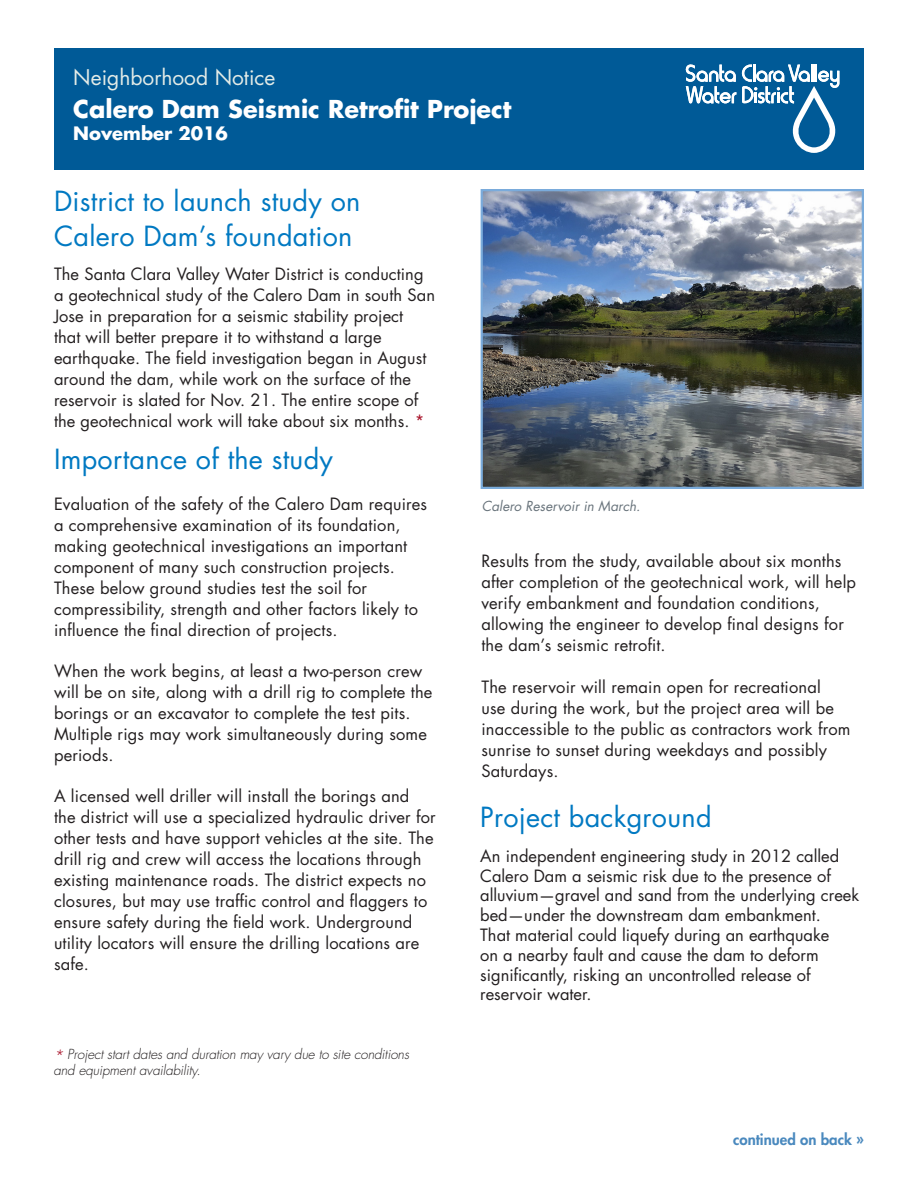
<style>
.page{position:relative;width:918px;height:1188px;background:#fff}
.page>*{position:absolute;margin:0;border:0;box-sizing:border-box;transform-origin:0 0}
.D-Subhead{font:27px "Futura Std";letter-spacing:.01em;color:#0079c2}
.I-Copyright{font:700 24px "Futura Std";color:#fff}
.B-Title{font:21px "Futura Std";color:#e3ebe7}
.I-Copyright-2{font:700 18px "Futura Std";color:#fff}
.D-Subhead-2{font:16.5px/21px "Futura Std";letter-spacing:.01em;color:#231f20}
.t1{font:800 15px "Futura Std";color:#4a89be}
.t2{font:italic 300 13.5px/16.2px "Futura Std";letter-spacing:-.01em;color:#231f20}
.G-Caption{font:italic 13.5px "Futura Std";color:#69747c}
.s1{color:#a81229}
.s2{font-size:16.5px;color:#a81229}
</style>
<div class="page">
<img style="left:484px;top:192px;width:377px;height:294px">
<div style="left:481px;top:189px;width:383px;height:300px;border:2px solid #7aabdb"></div>
<div style="left:54px;top:48px;width:810px;height:122px;background:#005a97"></div>
<svg style="left:685px;top:64px;width:51px;height:40px"></svg>
<svg style="left:742px;top:65px;width:98px;height:88px"></svg>
<p class="B-Title" style="left:73px;top:64px;width:204px">Neighborhood Notice</p>
<p class="I-Copyright" style="left:73px;top:93px;width:440px">Calero Dam Seismic Retrofit Project</p>
<p class="I-Copyright-2" style="left:73px;top:121px;width:156px">November 2016</p>
<p class="D-Subhead" style="left:54px;top:184px;width:308px">District to launch study on</p>
<p class="D-Subhead" style="left:54px;top:219px;width:300px">Calero Dam’s foundation</p>
<p class="D-Subhead-2" style="left:54px;top:264px;width:383px">The Santa Clara Valley Water District is conducting a geotechnical study of the Calero Dam in south San Jose in preparation for a seismic stability project<br>that will better prepare it to withstand a large earthquake. The field investigation began in August around the dam, while work on the surface of the reservoir is slated for Nov. 21. The entire scope of the geotechnical work will take about six months. <span class="s1">*</span></p>
<p class="D-Subhead" style="left:54px;top:441px;width:281px">Importance of the study</p>
<p class="D-Subhead-2" style="left:54px;top:493px;width:375px">Evaluation of the safety of the Calero Dam requires a comprehensive examination of its foundation, making geotechnical investigations an important component of many such construction projects.<br>These below ground studies test the soil for compressibility, strength and other factors likely to influence the final direction of projects.</p>
<p class="D-Subhead-2" style="left:54px;top:661px;width:380px">When the work begins, at least a two-person crew will be on site, along with a drill rig to complete the borings or an excavator to complete the test pits.<br>Multiple rigs may work simultaneously during some periods.</p>
<p class="D-Subhead-2" style="left:54px;top:786px;width:383px">A licensed well driller will install the borings and<br>the district will use a specialized hydraulic driver for other tests and have support vehicles at the site. The drill rig and crew will access the locations through existing maintenance roads. The district expects no closures, but may use traffic control and flaggers to ensure safety during the field work. Underground utility locators will ensure the drilling locations are safe.</p>
<p class="t2" style="left:53px;top:1046px;width:357px"><span class="s2">*</span> Project start dates and duration may vary due to site conditions and equipment availability.</p>
<p class="G-Caption" style="left:482px;top:497px;width:160px">Calero Reservoir in March.</p>
<p class="D-Subhead-2" style="left:481px;top:551px;width:376px">Results from the study, available about six months after completion of the geotechnical work, will help verify embankment and foundation conditions, allowing the engineer to develop final designs for the dam’s seismic retrofit.</p>
<p class="D-Subhead-2" style="left:481px;top:676px;width:371px">The reservoir will remain open for recreational<br>use during the work, but the project area will be inaccessible to the public as contractors work from sunrise to sunset during weekdays and possibly Saturdays.</p>
<p class="D-Subhead" style="left:480px;top:800px;width:233px">Project background</p>
<p class="D-Subhead-2" style="left:480px;top:846px;width:381px;line-height:19.8px">An independent engineering study in 2012 called Calero Dam a seismic risk due to the presence of alluvium—gravel and sand from the underlying creek bed—under the downstream dam embankment.<br>That material could liquefy during an earthquake<br>on a nearby fault and cause the dam to deform significantly, risking an uncontrolled release of reservoir water.</p>
<p class="t1" style="left:733px;top:1130px;width:132px">continued on back »</p>
</div>
